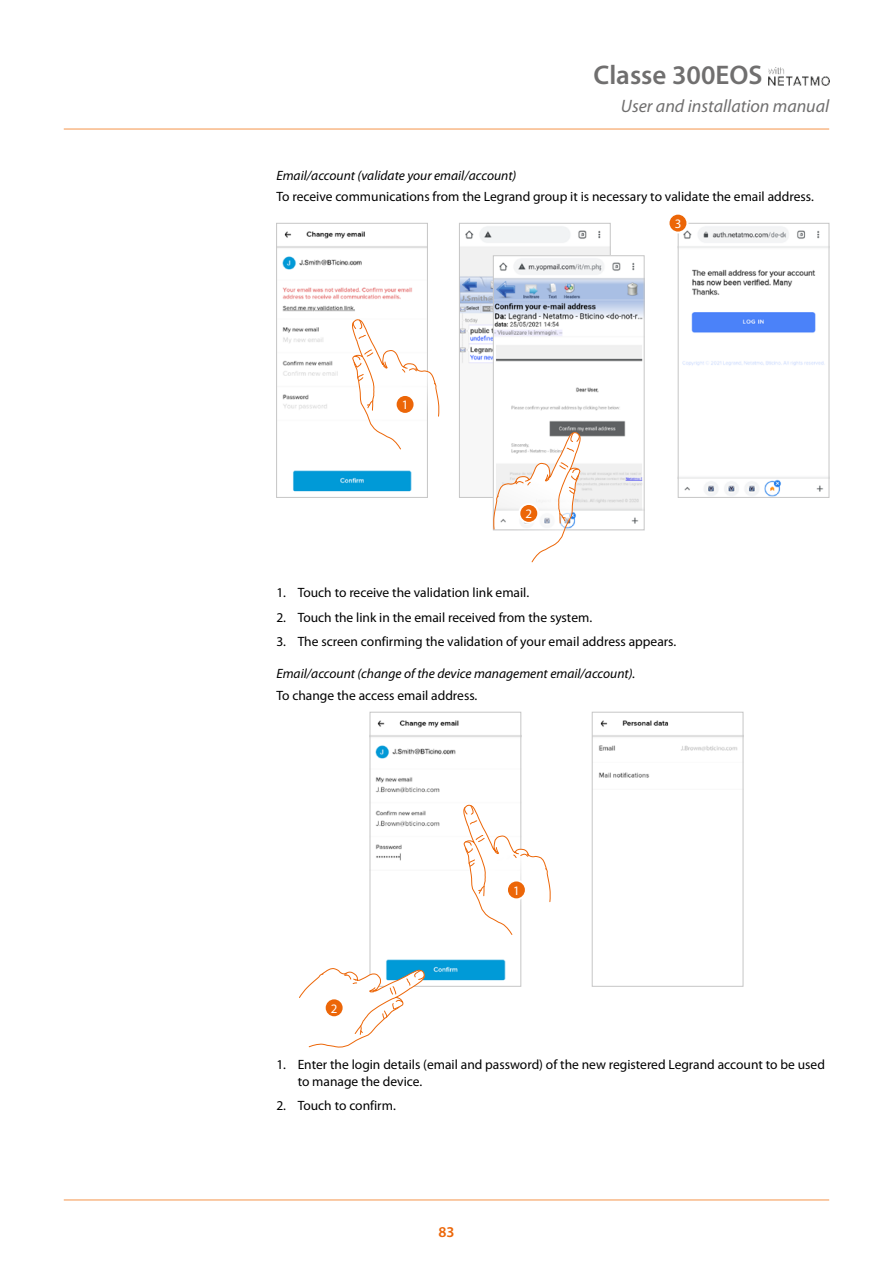
<style>
.page{position:relative;width:893px;height:1263px;background:#fff}
.page>*{position:absolute;margin:0;border:0;box-sizing:border-box;transform-origin:0 0}
.t1{font:600 27px "Myriad Pro";color:#706f6f}
.t2{font:italic 18px "Myriad Pro";color:#706f6f}
.t3{font:600 15px "Myriad Pro";color:#ec6608}
.t4{font:13.5px/16.2px "Myriad Pro";color:#000}
.t5{font:italic 13.5px "Myriad Pro";color:#000}
.t6{font:13.05px "Myriad Pro";color:#fff}
</style>
<div class="page">
<img style="left:768px;top:67px;width:61px;height:18px">
<hr style="left:64px;top:128px;width:765px;height:2px;background:#f8b887">
<hr style="left:64px;top:1199px;width:765px;height:2px;background:#f8b887">
<img style="left:278px;top:231px;width:148px;height:261px">
<div style="left:276px;top:223px;width:152px;height:275px;border:1px solid #c6c6c6"></div>
<img style="left:594px;top:720px;width:147px;height:58px">
<div style="left:592px;top:712px;width:151px;height:274px;border:1px solid #c6c6c6"></div>
<img style="left:680px;top:226px;width:147px;height:270px">
<div style="left:678px;top:223px;width:151px;height:275px;border:1px solid #c6c6c6"></div>
<img style="left:372px;top:720px;width:147px;height:261px">
<div style="left:370px;top:712px;width:151px;height:274px;border:1px solid #c6c6c6"></div>
<svg style="left:352px;top:319px;width:87px;height:131px"></svg>
<svg style="left:395px;top:394px;width:21px;height:21px"></svg>
<div style="left:397px;top:396px;width:17px;height:17px;background:#ec6608;border-radius:50%"></div>
<svg style="left:463px;top:804px;width:88px;height:132px"></svg>
<svg style="left:506px;top:879px;width:21px;height:21px"></svg>
<div style="left:508px;top:881px;width:17px;height:17px;background:#ec6608;border-radius:50%"></div>
<svg style="left:667px;top:213px;width:21px;height:20px"></svg>
<div style="left:669px;top:215px;width:17px;height:17px;background:#ec6608;border-radius:50%"></div>
<svg style="left:299px;top:967px;width:126px;height:81px"></svg>
<svg style="left:324px;top:997px;width:21px;height:21px"></svg>
<div style="left:326px;top:999px;width:17px;height:17px;background:#ec6608;border-radius:50%"></div>
<img style="left:461px;top:226px;width:147px;height:270px">
<div style="left:459px;top:223px;width:151px;height:275px;border:1px solid #c6c6c6"></div>
<img style="left:495px;top:258px;width:147px;height:266px">
<div style="left:493px;top:256px;width:151px;height:274px;border:1px solid #c6c6c6"></div>
<svg style="left:493px;top:432px;width:88px;height:131px"></svg>
<svg style="left:518px;top:503px;width:21px;height:21px"></svg>
<div style="left:520px;top:505px;width:17px;height:17px;background:#ec6608;border-radius:50%"></div>
<p class="t5" style="left:276px;top:167px;width:242px">Email/account (validate your email/account)</p>
<h1 class="t1" style="left:594px;top:58px;width:170px">Classe 300EOS</h1>
<h2 class="t2" style="left:621px;top:95px;width:210px">User and installation manual</h2>
<p class="t4" style="left:276px;top:188px;width:539px">To receive communications from the Legrand group it is necessary to validate the email address.</p>
<p class="t6" style="left:402px;top:397px;width:8px">1</p>
<p class="t6" style="left:525px;top:506px;width:8px">2</p>
<p class="t6" style="left:675px;top:216px;width:8px">3</p>
<p class="t4" style="left:276px;top:584px;width:254px">1. Touch to receive the validation link email.</p>
<p class="t4" style="left:276px;top:609px;width:317px">2. Touch the link in the email received from the system.</p>
<p class="t4" style="left:276px;top:633px;width:401px">3. The screen confirming the validation of your email address appears.</p>
<p class="t5" style="left:276px;top:665px;width:361px">Email/account (change of the device management email/account).</p>
<p class="t4" style="left:276px;top:687px;width:202px">To change the access email address.</p>
<p class="t6" style="left:331px;top:1000px;width:8px">2</p>
<p class="t6" style="left:513px;top:882px;width:8px">1</p>
<p class="t4" style="left:298px;top:1056px;width:529px;text-indent:-21px">1. Enter the login details (email and password) of the new registered Legrand account to be used to manage the device.</p>
<p class="t4" style="left:276px;top:1097px;width:121px">2. Touch to confirm.</p>
<p class="t3" style="left:438px;top:1222px;width:18px">83</p>
</div>
